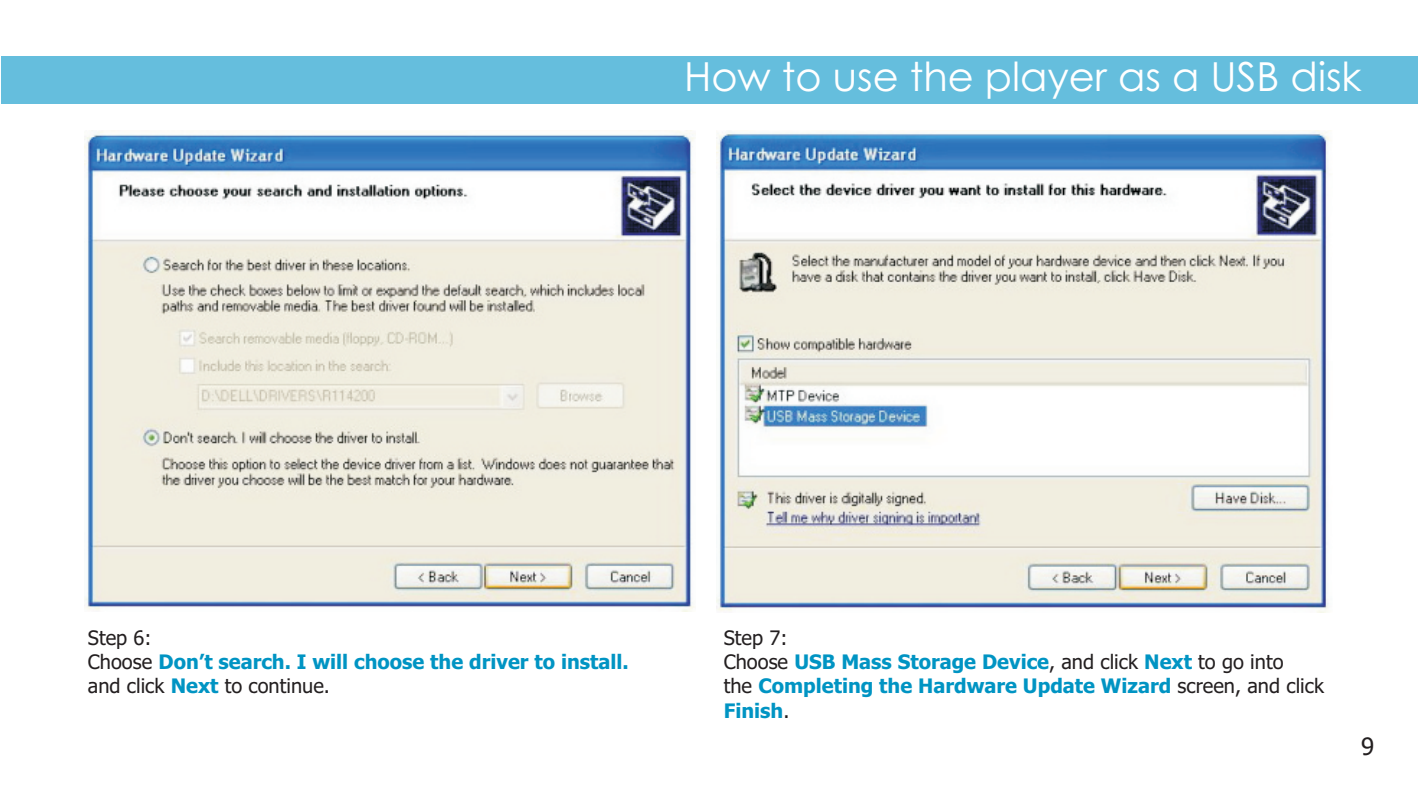
<style>
.page{position:relative;width:1418px;height:794px;background:#fff}
.page>*{position:absolute;margin:0;border:0;box-sizing:border-box;transform-origin:0 0}
.t1{font:40px "Century Gothic";color:#fff}
.t2{font:24px "Tahoma";color:#231f20}
.t3{font:700 20px/24px "Tahoma";color:#0094c3}
.s1{font-weight:400;color:#231f20}
</style>
<div class="page">
<div style="left:1px;top:56px;width:1416px;height:48px;background:#65bedd"></div>
<img style="left:84px;top:131px;width:611px;height:480px">
<img style="left:716px;top:131px;width:614px;height:481px">
<h1 class="t1" style="left:684px;top:61px;width:679px">How to use the player as a USB disk</h1>
<p class="t3" style="left:88px;top:627px;width:542px"><span class="s1">Step 6:<br>Choose</span> Don’t search. I will choose the driver to install. <span class="s1">and click</span> Next <span class="s1">to continue.</span></p>
<p class="t3" style="left:723px;top:627px;width:602px"><span class="s1">Step 7:<br>Choose</span> USB Mass Storage Device<span class="s1">, and click</span> Next <span class="s1">to go into<br>the</span> Completing the Hardware Update Wizard <span class="s1">screen, and click<br></span>Finish<span class="s1">.</span></p>
<p class="t2" style="left:1361px;top:736px;width:15px">9</p>
</div>
